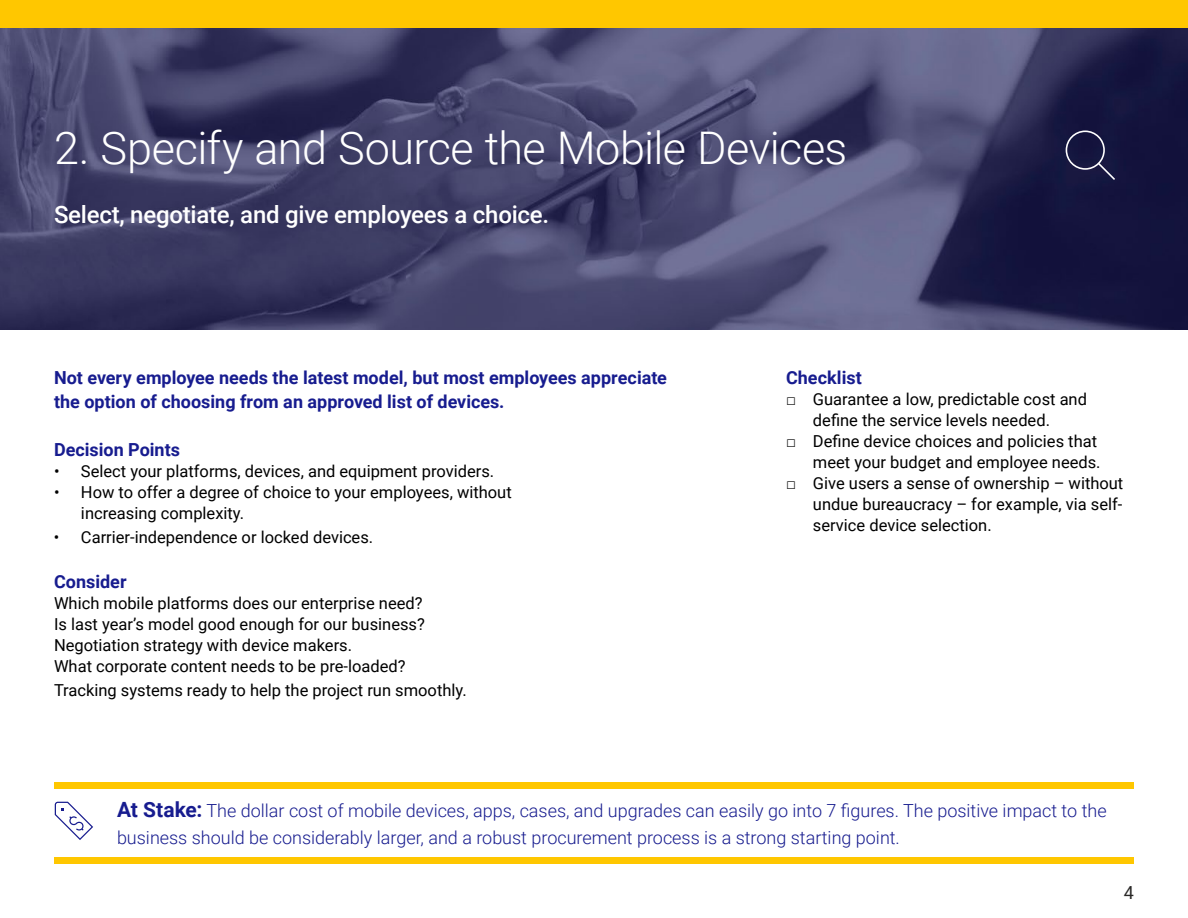
<style>
.page{position:relative;width:1188px;height:918px;background:#fff}
.page>*{position:absolute;margin:0;border:0;box-sizing:border-box;transform-origin:0 0}
.t1{font:300 45px "Roboto";letter-spacing:-.015em;color:#fff}
.t2{font:500 24px "Roboto";letter-spacing:-.01em;color:#fff}
.t3{font:300 18px/27px "Roboto";color:#171c8f}
.t4{font:700 18px/24px "Roboto";color:#171c8f}
.t5{font:18px "Roboto";color:#292827}
.t6{font:16.5px/21px "Roboto";color:#000}
.s1{font-family:"Arial"}
.s2{font-weight:700;font-size:21px}
</style>
<div class="page">
<div style="left:0;top:0;width:1188px;height:29px;background:#ffc700"></div>
<img style="left:0;top:29px;width:1188px;height:301px">
<div style="left:54px;top:782px;width:1080px;height:6px;background:#ffc700"></div>
<div style="left:54px;top:857px;width:1080px;height:6px;background:#ffc700"></div>
<svg style="left:55px;top:802px;width:38px;height:38px"></svg>
<svg style="left:1066px;top:131px;width:49px;height:49px;background:#2a2b50"></svg>
<h1 class="t1" style="left:54px;top:117px;width:795px">2. Specify and Source the Mobile Devices</h1>
<h2 class="t2" style="left:54px;top:198px;width:497px">Select, negotiate, and give employees a choice.</h2>
<p class="t4" style="left:54px;top:365px;width:615px">Not every employee needs the latest model, but most employees appreciate the option of choosing from an approved list of devices.</p>
<p class="t4" style="left:54px;top:437px;width:128px">Decision Points</p>
<p class="t6" style="left:54px;top:460px;width:442px">• Select your platforms, devices, and equipment providers.</p>
<p class="t6" style="left:81px;top:481px;width:432px;text-indent:-27px">• How to offer a degree of choice to your employees, without increasing complexity.</p>
<p class="t6" style="left:54px;top:526px;width:321px">• Carrier-independence or locked devices.</p>
<p class="t4" style="left:54px;top:569px;width:74px">Consider</p>
<p class="t6" style="left:54px;top:592px;width:372px">Which mobile platforms does our enterprise need?<br>Is last year’s model good enough for our business?<br>Negotiation strategy with device makers.<br>What corporate content needs to be pre-loaded?</p>
<p class="t6" style="left:54px;top:679px;width:414px">Tracking systems ready to help the project run smoothly.</p>
<p class="t4" style="left:786px;top:365px;width:77px">Checklist</p>
<p class="t6" style="left:813px;top:388px;width:276px;text-indent:-27px"><span class="s1">□</span> Guarantee a low, predictable cost and define the service levels needed.</p>
<p class="t6" style="left:786px;top:430px;width:316px;text-align:right"><span class="s1">□</span> Define device choices and policies that meet your budget and employee needs.</p>
<p class="t6" style="left:813px;top:472px;width:312px;text-align:justify;text-indent:-27px"><span class="s1">□</span> Give users a sense of ownership – without undue bureaucracy – for example, via self&shy;service device selection.</p>
<p class="t3" style="left:117px;top:796px;width:991px"><span class="s2">At Stake:</span> The dollar cost of mobile devices, apps, cases, and upgrades can easily go into 7 figures. The positive impact to the business should be considerably larger, and a robust procurement process is a strong starting point.</p>
<p class="t5" style="left:1124px;top:879px;width:12px">4</p>
</div>
